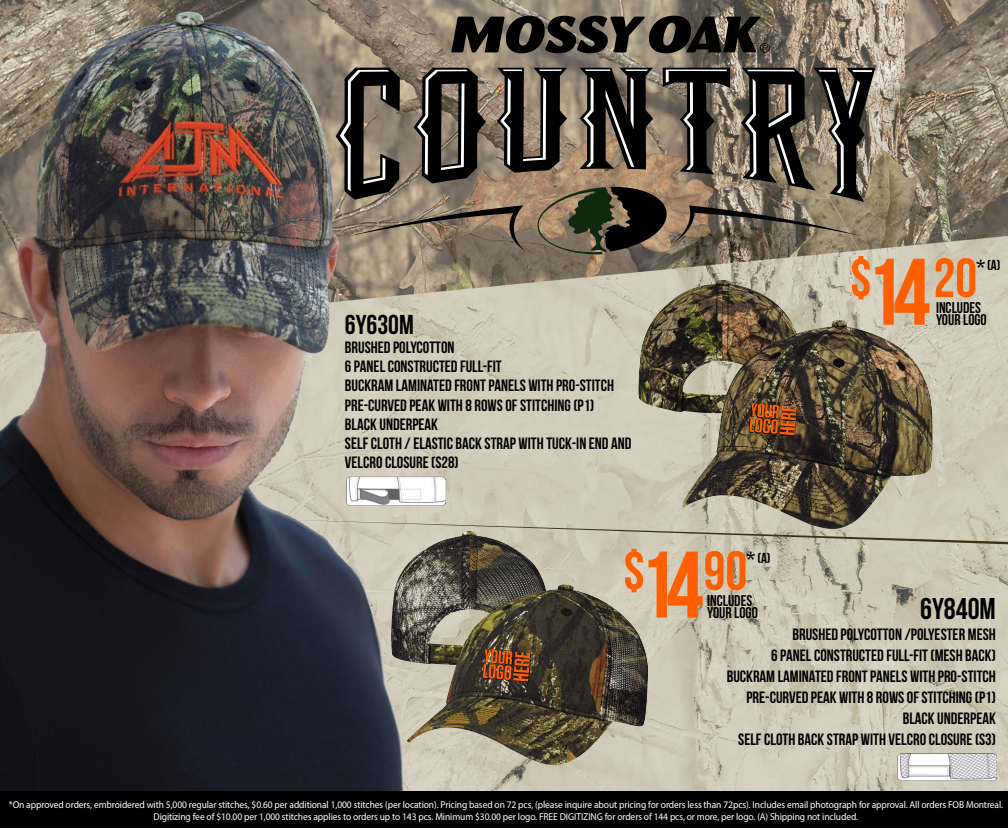
<style>
.page{position:relative;width:1008px;height:828px;background:#fff}
.page>*{position:absolute;margin:0;border:0;box-sizing:border-box;transform-origin:0 0}
.t1{font:55px "Bebas Neue";color:#ff5f00}
.t2{font:30px "Bebas Neue";color:#000}
.t3{font:27.3px "Bebas Neue";color:#000}
.t4{font:16.4px/19.2px "Bebas Neue";color:#000}
.t5{font:15.6px/12.7px "Bebas Neue";color:#000}
.t6{font:14.5px "Bebas Neue";color:#000}
.t7{font:10px/12px "Myriad Pro";letter-spacing:-.01em;color:#fff;text-align:center;scale:.95 1}
.s1{font-size:94.4px}
.s2{font-size:21.9px}
</style>
<div class="page">
<img style="left:0;top:0;width:1008px;height:791px">
<div style="left:0;top:791px;width:1008px;height:37px;background:#000"></div>
<svg style="left:282px;top:520px;width:726px;height:24px;background:#bab4a3"></svg>
<img style="left:638px;top:280px;width:168px;height:133px">
<img style="left:391px;top:531px;width:160px;height:134px">
<img style="left:683px;top:320px;width:250px;height:209px">
<img style="left:407px;top:584px;width:242px;height:181px">
<svg style="left:336px;top:68px;width:539px;height:187px;background:#685d50"></svg>
<svg style="left:451px;top:16px;width:319px;height:37px;background:#3a352e"></svg>
<img style="left:346px;top:477px;width:99px;height:29px">
<img style="left:898px;top:753px;width:99px;height:27px">
<svg style="left:749px;top:403px;width:48px;height:32px;background:#9b4b15"></svg>
<svg style="left:483px;top:681px;width:47px;height:1px"></svg>
<svg style="left:483px;top:649px;width:47px;height:32px;background:#964715"></svg>
<h3 class="t3" style="left:345px;top:310px;width:70px">6Y630M</h3>
<p class="t4" style="left:345px;top:338px;width:288px">BRUSHED POLYCOTTON<br>6 PANEL CONSTRUCTED FULL-FIT<br>BUCKRAM LAMINATED FRONT PANELS WITH PRO-STITCH PRE-CURVED PEAK WITH 8 ROWS OF STITCHING (P1)<br>BLACK UNDERPEAK<br>SELF CLOTH / ELASTIC BACK STRAP WITH TUCK-IN END AND VELCRO CLOSURE (S28)</p>
<h1 class="t1" style="left:850px;top:248px;width:129px">$<span class="s1">14</span>20</h1>
<p class="t6" style="left:976px;top:257px;width:25px"><span class="s2">*</span>(A)</p>
<p class="t5" style="left:936px;top:301px;width:52px">INCLUDES<br>YOUR LOGO</p>
<h1 class="t1" style="left:623px;top:541px;width:126px">$<span class="s1">14</span>90</h1>
<p class="t6" style="left:747px;top:550px;width:25px"><span class="s2">*</span>(A)</p>
<p class="t5" style="left:707px;top:594px;width:52px">INCLUDES<br>YOUR LOGO</p>
<h2 class="t2" style="left:920px;top:593px;width:77px">6Y840M</h2>
<p class="t4" style="left:727px;top:624px;width:271px;line-height:21px;text-align:right">BRUSHED POLYCOTTON /POLYESTER MESH<br>6 PANEL CONSTRUCTED FULL-FIT (MESH BACK)<br>BUCKRAM LAMINATED FRONT PANELS WITH PRO-STITCH PRE-CURVED PEAK WITH 8 ROWS OF STITCHING (P1)<br>BLACK UNDERPEAK<br>SELF CLOTH BACK STRAP WITH VELCRO CLOSURE (S3)</p>
<p class="t7" style="left:9px;top:798px;width:1048px">*On approved orders, embroidered with 5,000 regular stitches, $0.60 per additional 1,000 stitches (per location). Pricing based on 72 pcs, (please inquire about pricing for orders less than 72pcs). Includes email photograph for approval. All orders FOB Montreal.<br>Digitizing fee of $10.00 per 1,000 stitches applies to orders up to 143 pcs. Minimum $30.00 per logo. FREE DIGITIZING for orders of 144 pcs, or more, per logo. (A) Shipping not included.</p>
</div>
